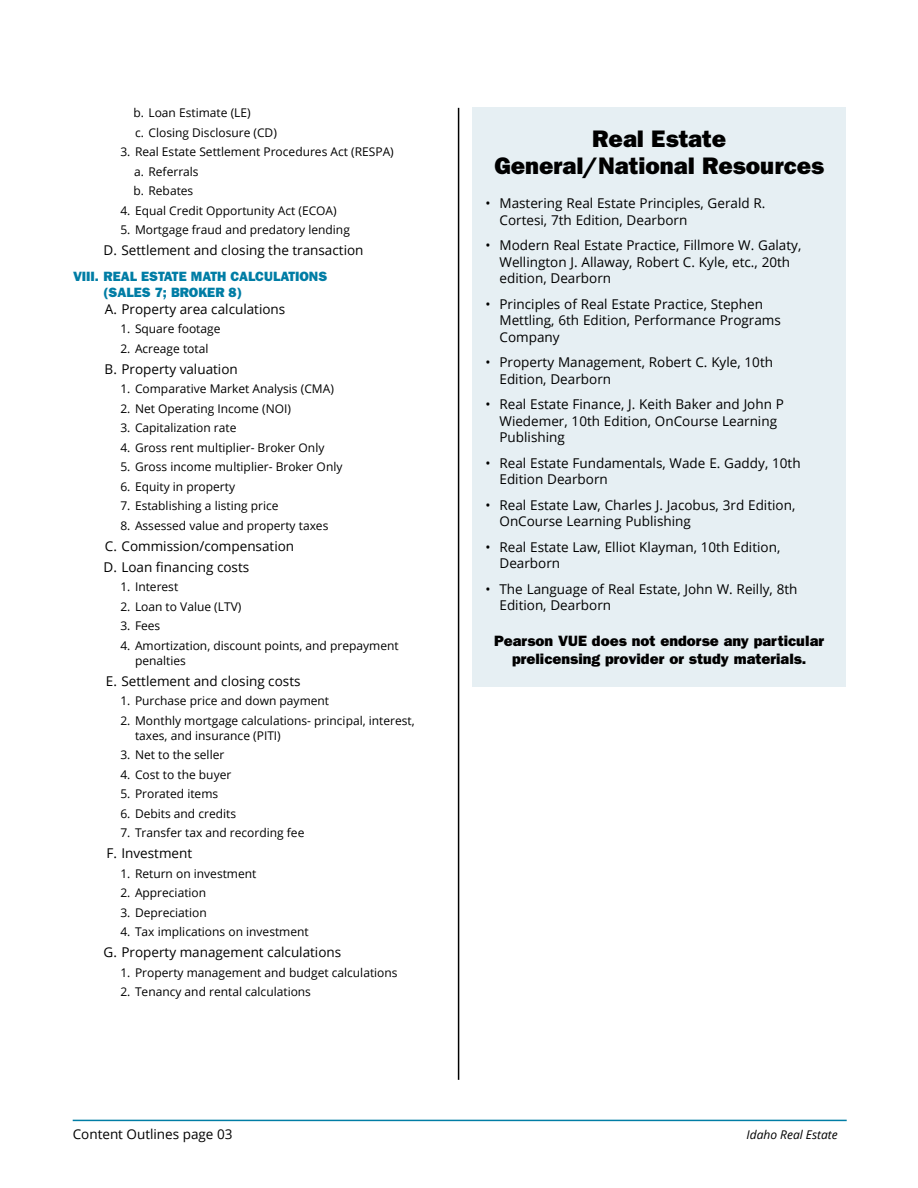
<style>
.page{position:relative;width:918px;height:1188px;background:#fff}
.page>*{position:absolute;margin:0;border:0;box-sizing:border-box;transform-origin:0 0}
.Bibliography{font:24px/27px "ITC Franklin Gothic Std Hvy";color:#000;text-align:center}
.BibliographyText{font:15px/18px "ITC Franklin Gothic Std Hvy";color:#000;text-align:center}
.table_footnote{font:13.5px/16.5px "Open Sans";color:#000}
.t1{font:13.5px/16.5px "ITC Franklin Gothic Std Hvy";color:#007da5}
.t2{font:12px/15px "Open Sans";color:#000}
.table_footnote-2{font:italic 12px "Open Sans";color:#000}
</style>
<div class="page">
<hr style="left:458px;top:108px;width:1px;height:972px;background:#000">
<hr style="left:73px;top:1120px;width:774px;height:1px;background:#007da5">
<div style="left:472px;top:108px;width:374px;height:579px;background:#e6eff3"></div>
<p class="t2" style="left:133px;top:105px;width:119px">b. Loan Estimate (LE)</p>
<p class="t2" style="left:135px;top:124px;width:143px">c. Closing Disclosure (CD)</p>
<p class="t2" style="left:120px;top:144px;width:275px">3. Real Estate Settlement Procedures Act (RESPA)</p>
<p class="t2" style="left:134px;top:163px;width:66px">a. Referrals</p>
<p class="t2" style="left:133px;top:183px;width:61px">b. Rebates</p>
<p class="t2" style="left:120px;top:202px;width:218px">4. Equal Credit Opportunity Act (ECOA)</p>
<p class="t2" style="left:120px;top:222px;width:231px">5. Mortgage fraud and predatory lending</p>
<p class="table_footnote" style="left:104px;top:242px;width:261px">D. Settlement and closing the transaction</p>
<p class="t1" style="left:104px;top:268px;width:225px;text-indent:-30px">VIII. REAL ESTATE MATH CALCULATIONS (SALES 7; BROKER 8)</p>
<p class="table_footnote" style="left:105px;top:300px;width:182px">A. Property area calculations</p>
<p class="t2" style="left:120px;top:321px;width:102px">1. Square footage</p>
<p class="t2" style="left:120px;top:340px;width:90px">2. Acreage total</p>
<p class="table_footnote" style="left:105px;top:360px;width:135px">B. Property valuation</p>
<p class="t2" style="left:120px;top:381px;width:215px">1. Comparative Market Analysis (CMA)</p>
<p class="t2" style="left:120px;top:400px;width:172px">2. Net Operating Income (NOI)</p>
<p class="t2" style="left:120px;top:420px;width:118px">3. Capitalization rate</p>
<p class="t2" style="left:120px;top:439px;width:205px">4. Gross rent multiplier- Broker Only</p>
<p class="t2" style="left:120px;top:459px;width:224px">5. Gross income multiplier- Broker Only</p>
<p class="t2" style="left:120px;top:478px;width:116px">6. Equity in property</p>
<p class="t2" style="left:120px;top:498px;width:160px">7. Establishing a listing price</p>
<p class="t2" style="left:120px;top:517px;width:209px">8. Assessed value and property taxes</p>
<p class="table_footnote" style="left:105px;top:537px;width:191px">C. Commission/compensation</p>
<p class="table_footnote" style="left:104px;top:558px;width:147px">D. Loan financing costs</p>
<p class="t2" style="left:120px;top:579px;width:59px">1. Interest</p>
<p class="t2" style="left:120px;top:598px;width:122px">2. Loan to Value (LTV)</p>
<p class="t2" style="left:120px;top:618px;width:41px">3. Fees</p>
<p class="t2" style="left:135px;top:637px;width:265px;text-indent:-15px">4. Amortization, discount points, and prepayment penalties</p>
<p class="table_footnote" style="left:106px;top:672px;width:196px">E. Settlement and closing costs</p>
<p class="t2" style="left:120px;top:693px;width:210px">1. Purchase price and down payment</p>
<p class="t2" style="left:135px;top:712px;width:281px;text-indent:-15px">2. Monthly mortgage calculations- principal, interest, taxes, and insurance (PITI)</p>
<p class="t2" style="left:120px;top:747px;width:105px">3. Net to the seller</p>
<p class="t2" style="left:120px;top:766px;width:112px">4. Cost to the buyer</p>
<p class="t2" style="left:120px;top:786px;width:99px">5. Prorated items</p>
<p class="t2" style="left:120px;top:805px;width:117px">6. Debits and credits</p>
<p class="t2" style="left:120px;top:825px;width:185px">7. Transfer tax and recording fee</p>
<p class="table_footnote" style="left:106px;top:845px;width:87px">F. Investment</p>
<p class="t2" style="left:120px;top:865px;width:138px">1. Return on investment</p>
<p class="t2" style="left:120px;top:885px;width:87px">2. Appreciation</p>
<p class="t2" style="left:120px;top:904px;width:88px">3. Depreciation</p>
<p class="t2" style="left:120px;top:924px;width:190px">4. Tax implications on investment</p>
<p class="table_footnote" style="left:104px;top:944px;width:239px">G. Property management calculations</p>
<p class="t2" style="left:120px;top:964px;width:279px">1. Property management and budget calculations</p>
<p class="t2" style="left:120px;top:984px;width:192px">2. Tenancy and rental calculations</p>
<p class="Bibliography" style="left:494px;top:125px;width:331px">Real Estate<br>General/National Resources</p>
<p class="table_footnote" style="left:500px;top:195px;width:268px;text-indent:-14px">• Mastering Real Estate Principles, Gerald R.<br>Cortesi, 7th Edition, Dearborn</p>
<p class="table_footnote" style="left:500px;top:237px;width:303px;text-indent:-14px">• Modern Real Estate Practice, Fillmore W. Galaty,<br>Wellington J. Allaway, Robert C. Kyle, etc., 20th edition, Dearborn</p>
<p class="table_footnote" style="left:500px;top:295px;width:283px;text-indent:-14px">• Principles of Real Estate Practice, Stephen<br>Mettling, 6th Edition, Performance Programs<br>Company</p>
<p class="table_footnote" style="left:500px;top:354px;width:275px;text-indent:-14px">• Property Management, Robert C. Kyle, 10th<br>Edition, Dearborn</p>
<p class="table_footnote" style="left:500px;top:396px;width:286px;text-indent:-14px">• Real Estate Finance, J. Keith Baker and John P<br>Wiedemer, 10th Edition, OnCourse Learning<br>Publishing</p>
<p class="table_footnote" style="left:500px;top:454px;width:303px;text-indent:-14px">• Real Estate Fundamentals, Wade E. Gaddy, 10th<br>Edition Dearborn</p>
<p class="table_footnote" style="left:500px;top:496px;width:297px;text-indent:-14px">• Real Estate Law, Charles J. Jacobus, 3rd Edition,<br>OnCourse Learning Publishing</p>
<p class="table_footnote" style="left:500px;top:538px;width:282px;text-indent:-14px">• Real Estate Law, Elliot Klayman, 10th Edition,<br>Dearborn</p>
<p class="table_footnote" style="left:500px;top:580px;width:300px;text-indent:-14px">• The Language of Real Estate, John W. Reilly, 8th<br>Edition, Dearborn</p>
<p class="BibliographyText" style="left:494px;top:632px;width:331px">Pearson VUE does not endorse any particular prelicensing provider or study materials.</p>
<p class="table_footnote" style="left:73px;top:1126px;width:161px">Content Outlines page 03</p>
<p class="table_footnote-2" style="left:747px;top:1127px;width:93px">Idaho Real Estate</p>
</div>
